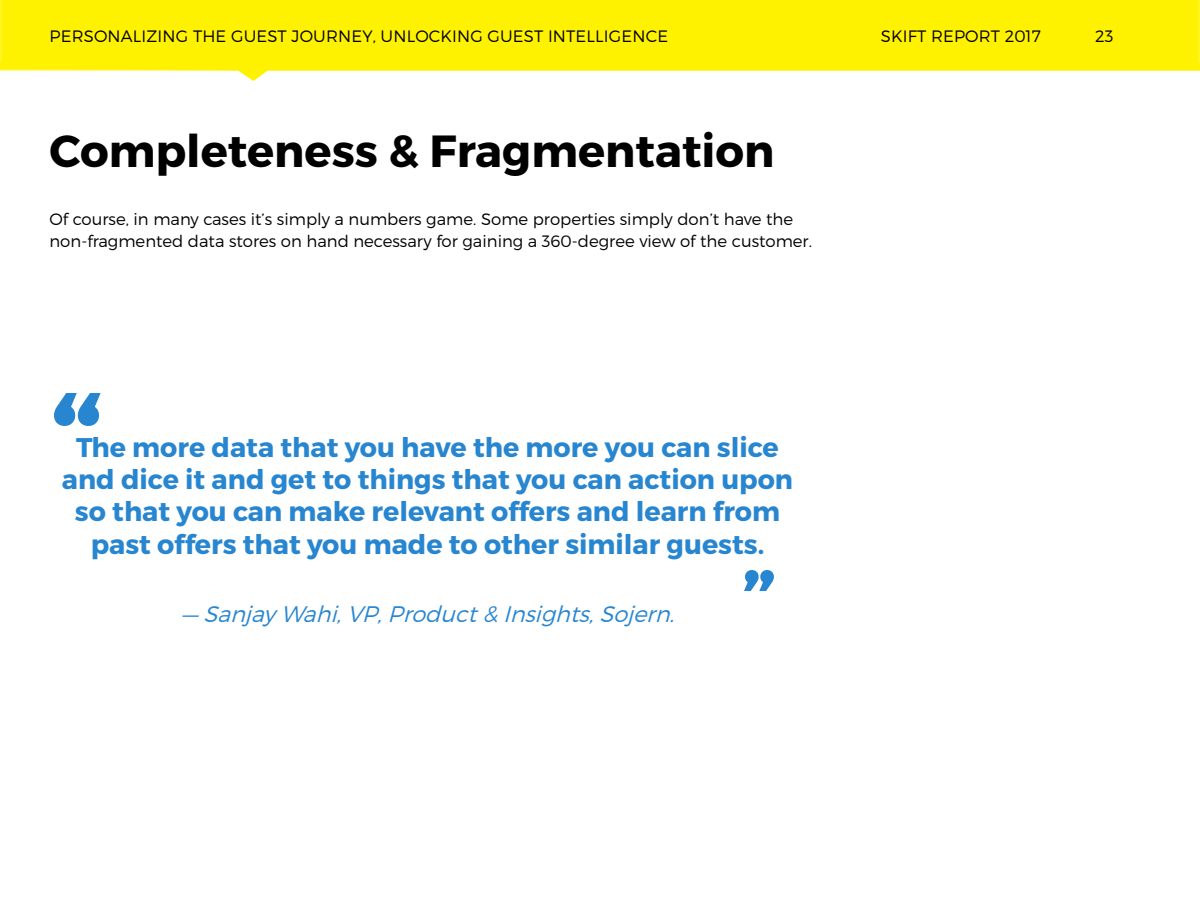
<style>
.page{position:relative;width:1200px;height:900px;background:#fff}
.page>*{position:absolute;margin:0;border:0;box-sizing:border-box;transform-origin:0 0}
.t1{font:700 45px "Montserrat";color:#000}
.t2{font:700 27px/32.4px "Montserrat";color:#2886d0;text-align:center}
.t3{font:italic 300 22.5px "Montserrat";color:#2886d0}
.t4{font:300 16.5px/22.5px "Montserrat";color:#000}
</style>
<div class="page">
<div style="left:0;top:0;width:1200px;height:62px;background:#fff200"></div>
<svg style="left:0;top:62px;width:1200px;height:19px"></svg>
<svg style="left:54px;top:393px;width:47px;height:33px"></svg>
<svg style="left:744px;top:570px;width:30px;height:21px"></svg>
<p class="t4" style="left:50px;top:24px;width:620px">PERSONALIZING THE GUEST JOURNEY, UNLOCKING GUEST INTELLIGENCE</p>
<p class="t4" style="left:881px;top:24px;width:162px">SKIFT REPORT 2017</p>
<p class="t4" style="left:1095px;top:24px;width:20px">23</p>
<h1 class="t1" style="left:50px;top:123px;width:727px">Completeness &amp; Fragmentation</h1>
<p class="t4" style="left:50px;top:207px;width:764px">Of course, in many cases it’s simply a numbers game. Some properties simply don’t have the non-fragmented data stores on hand necessary for gaining a 360-degree view of the customer.</p>
<h2 class="t2" style="left:62px;top:431px;width:733px">The more data that you have the more you can slice and dice it and get to things that you can action upon so that you can make relevant offers and learn from past offers that you made to other similar guests.</h2>
<h3 class="t3" style="left:181px;top:601px;width:502px">— Sanjay Wahi,VP,Product&amp; Insights,Sojern.</h3>
</div>
